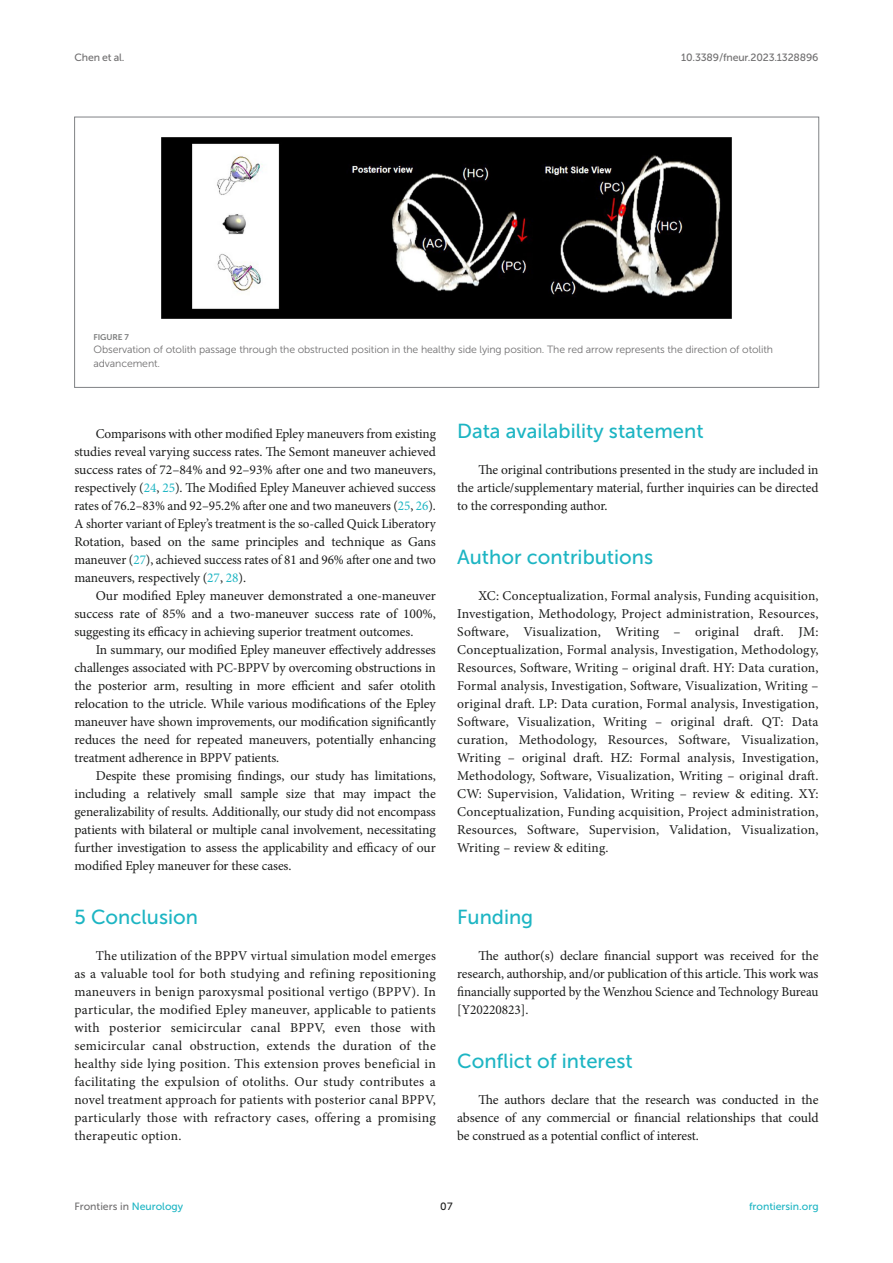
<style>
.page{position:relative;width:893px;height:1263px;background:#fff}
.page>*{position:absolute;margin:0;border:0;box-sizing:border-box;transform-origin:0 0}
.HEAD_1{font:20.25px "Museo Sans 500";color:#1db5c3}
.TEXT_FLUSH{font:13.5px/18px "Minion Pro";color:#1b1c1b;text-align:justify}
.TEXT{font:13.5px/18px "Minion Pro";letter-spacing:-.005em;color:#1b1c1b;text-align:justify}
.FIG_LEG{font:10.5px/13.5px "Museo Sans 300";letter-spacing:-.01em;color:#706f70}
.t1{font:10.5px "Museo Sans 500";letter-spacing:-.015em;color:#706f70}
.t2{font:10.5px "Museo Sans 500";color:#1db5c3}
.t3{font:10.5px "Museo Sans 500";color:#1b1c1b}
.FIG_HD{font:8.25px "Museo Sans 700";letter-spacing:-.01em;color:#7e7f7f}
.s1{color:#1db5c3}
</style>
<div class="page">
<img style="left:161px;top:137px;width:571px;height:182px">
<div style="left:74px;top:117px;width:745px;height:271px;border:1px solid #808285"></div>
<p class="t1" style="left:74px;top:51px;width:52px">Chen et al.</p>
<p class="t1" style="left:681px;top:51px;width:139px">10.3389/fneur.2023.1328896</p>
<p class="FIG_HD" style="left:94px;top:332px;width:37px">FIGURE 7</p>
<p class="FIG_LEG" style="left:94px;top:343px;width:681px">Observation of otolith passage through the obstructed position in the healthy side lying position. The red arrow represents the direction of otolith advancement.</p>
<p class="TEXT" style="left:74px;top:425px;width:363px;text-indent:21px">Comparisons with other modified Epley maneuvers from existing studies reveal varying success rates. The Semont maneuver achieved success rates of 72–84% and 92–93% after one and two maneuvers, respectively (<span class="s1">24</span>, <span class="s1">25</span>). The Modified Epley Maneuver achieved success rates of 76.2–83% and 92–95.2% after one and two maneuvers (<span class="s1">25</span>, <span class="s1">26</span>).<br>A shorter variant of Epley’s treatment is the so-called Quick Liberatory Rotation, based on the same principles and technique as Gans maneuver (<span class="s1">27</span>), achieved success rates of 81 and 96% after one and two maneuvers, respectively (<span class="s1">27</span>, <span class="s1">28</span>).</p>
<p class="TEXT" style="left:74px;top:587px;width:363px;text-indent:21px">Our modified Epley maneuver demonstrated a one-maneuver success rate of 85% and a two-maneuver success rate of 100%, suggesting its efficacy in achieving superior treatment outcomes.</p>
<p class="TEXT" style="left:74px;top:641px;width:363px;text-indent:21px">In summary, our modified Epley maneuver effectively addresses challenges associated with PC-BPPV by overcoming obstructions in the posterior arm, resulting in more efficient and safer otolith relocation to the utricle. While various modifications of the Epley maneuver have shown improvements, our modification significantly reduces the need for repeated maneuvers, potentially enhancing treatment adherence in BPPV patients.</p>
<p class="TEXT" style="left:74px;top:767px;width:363px;text-indent:21px">Despite these promising findings, our study has limitations, including a relatively small sample size that may impact the generalizability of results. Additionally, our study did not encompass patients with bilateral or multiple canal involvement, necessitating further investigation to assess the applicability and efficacy of our modified Epley maneuver for these cases.</p>
<p class="HEAD_1" style="left:74px;top:906px;width:125px">5 Conclusion</p>
<p class="TEXT_FLUSH" style="left:74px;top:947px;width:363px;text-indent:21px">The utilization of the BPPV virtual simulation model emerges as a valuable tool for both studying and refining repositioning maneuvers in benign paroxysmal positional vertigo (BPPV). In particular, the modified Epley maneuver, applicable to patients with posterior semicircular canal BPPV, even those with semicircular canal obstruction, extends the duration of the healthy side lying position. This extension proves beneficial in facilitating the expulsion of otoliths. Our study contributes a novel treatment approach for patients with posterior canal BPPV, particularly those with refractory cases, offering a promising therapeutic option.</p>
<p class="HEAD_1" style="left:457px;top:420px;width:248px">Data availability statement</p>
<p class="TEXT_FLUSH" style="left:457px;top:461px;width:363px;text-indent:21px">The original contributions presented in the study are included in the article/supplementary material, further inquiries can be directed to the corresponding author.</p>
<p class="HEAD_1" style="left:457px;top:546px;width:197px">Author contributions</p>
<p class="TEXT_FLUSH" style="left:457px;top:587px;width:363px;text-indent:21px">XC: Conceptualization, Formal analysis, Funding acquisition, Investigation, Methodology, Project administration, Resources, Software, Visualization, Writing – original draft. JM:<br>Conceptualization, Formal analysis, Investigation, Methodology, Resources, Software, Writing – original draft. HY: Data curation, Formal analysis, Investigation, Software, Visualization, Writing – original draft. LP: Data curation, Formal analysis, Investigation, Software, Visualization, Writing – original draft. QT: Data curation, Methodology, Resources, Software, Visualization, Writing – original draft. HZ: Formal analysis, Investigation, Methodology, Software, Visualization, Writing – original draft.<br>CW: Supervision, Validation, Writing – review &amp; editing. XY:<br>Conceptualization, Funding acquisition, Project administration, Resources, Software, Supervision, Validation, Visualization, Writing – review &amp; editing.</p>
<p class="HEAD_1" style="left:457px;top:906px;width:78px">Funding</p>
<p class="TEXT_FLUSH" style="left:457px;top:947px;width:363px;text-indent:21px">The author(s) declare financial support was received for the research, authorship, and/or publication of this article. This work was financially supported by the Wenzhou Science and Technology Bureau [Y20220823].</p>
<p class="HEAD_1" style="left:457px;top:1050px;width:177px">Conflict of interest</p>
<p class="TEXT_FLUSH" style="left:457px;top:1091px;width:363px;text-indent:21px">The authors declare that the research was conducted in the absence of any commercial or financial relationships that could be construed as a potential conflict of interest.</p>
<p class="t1" style="left:74px;top:1200px;width:110px">Frontiers in <span class="s1">Neurology</span></p>
<p class="t3" style="left:440px;top:1200px;width:14px">07</p>
<p class="t2" style="left:749px;top:1200px;width:71px">frontiersin.org</p>
</div>
